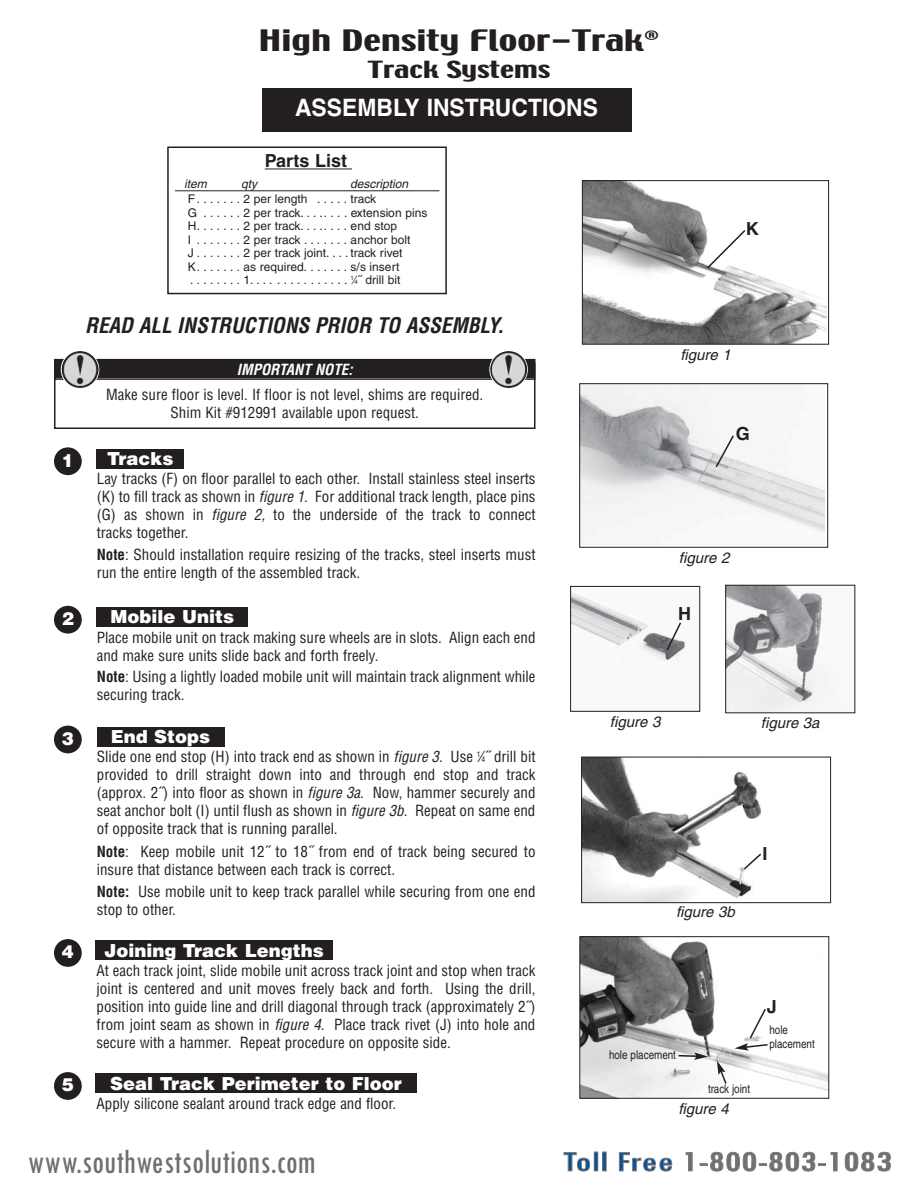
<style>
.page{position:relative;width:918px;height:1188px;background:#fff}
.page>*{position:absolute;margin:0;border:0;box-sizing:border-box;transform-origin:0 0}
.t1{font:condensed 36px "Tw Cen";color:#6f6f6f;scale:.92 1}
.t2{font:26.25px "Techno";color:#231f20;scale:1.51 1}
.t3{font:700 24px "Helvetica";color:#fff;scale:.95 1}
.t4{font:italic 700 condensed 21px "Helvetica";color:#231f20}
.t5{font:21px "Techno";color:#231f20;scale:1.51 1}
.t6{font:900 18px "Helvetica";color:#fff}
.t7{font:700 18px "Helvetica";color:#231f20}
.t8{font:condensed 15px/18px "Helvetica";color:#231f20}
.t9{font:italic 15px "Helvetica";color:#231f20}
.t10{font:700 condensed 15px "Helvetica";color:#fff}
.t11{font:12px/13.5px "Helvetica";color:#231f20}
.t12{font:condensed 12px/14.1px "Helvetica";color:#231f20}
.t13{font:italic 12px "Helvetica";color:#231f20}
.s1{font-size:6px}
.s2{font-style:italic}
.s3{font-weight:700}
.s4{font-size:7.5px}
</style>
<div class="page">
<div style="left:54px;top:363px;width:482px;height:66px;border:2px solid #231f20"></div>
<div style="left:56px;top:360px;width:478px;height:18px;background:#231f20"></div>
<div style="left:54px;top:359px;width:482px;height:21px;border:2px solid #231f20"></div>
<div style="left:167px;top:147px;width:280px;height:147px;border:2px solid #231f20"></div>
<hr style="left:265px;top:169px;width:87px;height:1px;background:#231f20">
<hr style="left:175px;top:190px;width:264px;height:1px;background:#231f20">
<div style="left:54px;top:447px;width:28px;height:28px;background:#231f20;border-radius:50%"></div>
<div style="left:97px;top:449px;width:87px;height:19px;background:#231f20"></div>
<div style="left:54px;top:606px;width:28px;height:28px;background:#231f20;border-radius:50%"></div>
<div style="left:97px;top:607px;width:151px;height:20px;background:#231f20"></div>
<div style="left:54px;top:726px;width:28px;height:27px;background:#231f20;border-radius:50%"></div>
<div style="left:97px;top:727px;width:127px;height:20px;background:#231f20"></div>
<div style="left:54px;top:939px;width:28px;height:28px;background:#231f20;border-radius:50%"></div>
<div style="left:95px;top:941px;width:238px;height:19px;background:#231f20"></div>
<div style="left:54px;top:1072px;width:28px;height:28px;background:#231f20;border-radius:50%"></div>
<div style="left:95px;top:1074px;width:322px;height:19px;background:#231f20"></div>
<img style="left:581px;top:385px;width:243px;height:149px">
<div style="left:579px;top:383px;width:249px;height:165px;border:1px solid #231f20"></div>
<img style="left:583px;top:759px;width:179px;height:142px">
<div style="left:581px;top:757px;width:250px;height:146px;border:1px solid #231f20"></div>
<img style="left:584px;top:182px;width:242px;height:161px">
<div style="left:582px;top:180px;width:247px;height:165px;border:1px solid #231f20"></div>
<img style="left:581px;top:938px;width:246px;height:159px">
<div style="left:579px;top:936px;width:250px;height:163px;border:1px solid #231f20"></div>
<img style="left:572px;top:592px;width:114px;height:70px">
<div style="left:570px;top:586px;width:130px;height:126px;border:1px solid #231f20"></div>
<img style="left:727px;top:587px;width:103px;height:124px">
<div style="left:725px;top:585px;width:130px;height:128px;border:1px solid #231f20"></div>
<div style="left:262px;top:88px;width:370px;height:44px;background:#231f20"></div>
<svg style="left:714px;top:434px;width:21px;height:35px"></svg>
<svg style="left:665px;top:621px;width:18px;height:31px"></svg>
<svg style="left:742px;top:852px;width:20px;height:19px"></svg>
<svg style="left:717px;top:1061px;width:11px;height:25px"></svg>
<svg style="left:677px;top:1052px;width:31px;height:8px"></svg>
<svg style="left:735px;top:1007px;width:34px;height:44px"></svg>
<svg style="left:706px;top:228px;width:41px;height:42px"></svg>
<svg style="left:61px;top:350px;width:38px;height:39px"></svg>
<img style="left:67px;top:351px;width:32px;height:37px">
<svg style="left:489px;top:350px;width:39px;height:39px"></svg>
<img style="left:495px;top:351px;width:32px;height:37px">
<svg style="left:564px;top:1152px;width:26px;height:19px"></svg>
<div style="left:594px;top:1152px;width:4px;height:19px;border:1px solid #79787a"></div>
<div style="left:602px;top:1152px;width:4px;height:19px;border:1px solid #79787a"></div>
<svg style="left:619px;top:1152px;width:53px;height:19px"></svg>
<svg style="left:686px;top:1152px;width:7px;height:19px"></svg>
<svg style="left:700px;top:1152px;width:137px;height:19px"></svg>
<svg style="left:845px;top:1152px;width:46px;height:19px"></svg>
<h2 class="t2" style="left:259px;top:26px;width:267px">High Density Floor-Trak<sup>®</sup></h2>
<h3 class="t5" style="left:368px;top:58px;width:122px">Track Systems</h3>
<h3 class="t3" style="left:295px;top:99px;width:320px">ASSEMBLY INSTRUCTIONS</h3>
<p class="t7" style="left:265px;top:154px;width:84px">Parts List</p>
<p class="t11" style="left:188px;top:193px;width:241px">F.......2perlength .....track<br>G . . . . . . 2 per track. . . .. . . . extension pins H.......2pertrack........endstop<br>I .......2pertrack.......anchorbolt<br>J . . . . . . . 2 per track joint. . . . track rivet<br>K. . . . . . . as required. . . . . . . s/s insert ........1.... ........... <sup>1</sup>⁄<span class="s1">4</span>˝drillbit</p>
<p class="t13" style="left:184px;top:179px;width:24px">item</p>
<p class="t13" style="left:241px;top:179px;width:18px">qty</p>
<p class="t13" style="left:350px;top:179px;width:60px">description</p>
<h3 class="t4" style="left:85px;top:317px;width:421px">READ ALL INSTRUCTIONS PRIOR TO ASSEMBLY.</h3>
<p class="t10" style="left:237px;top:371px;width:117px">IMPORTANT NOTE:</p>
<p class="t8" style="left:106px;top:387px;width:379px;text-align:center">Make sure floor is level. If floor is not level, shims are required.<br>Shim Kit #912991 available upon request.</p>
<p class="t6" style="left:62px;top:454px;width:14px">1</p>
<p class="t6" style="left:107px;top:452px;width:68px">Tracks</p>
<p class="t8" style="left:97px;top:471px;width:440px;text-align:justify">Lay tracks (F) on floor parallel to each other. Install stainless steel inserts (K) to fill track as shown in <span class="s2">figure 1</span>. For additional track length, place pins (G) as shown in <span class="s2">figure 2,</span> to the underside of the track to connect tracks together.</p>
<p class="t8" style="left:97px;top:547px;width:440px"><span class="s3">Note</span>: Should installation require resizing of the tracks, steel inserts must run the entire length of the assembled track.</p>
<p class="t6" style="left:62px;top:612px;width:14px">2</p>
<p class="t6" style="left:111px;top:610px;width:125px">Mobile Units</p>
<p class="t8" style="left:97px;top:629px;width:440px">Place mobile unit on track making sure wheels are in slots. Align each end and make sure units slide back and forth freely.</p>
<p class="t8" style="left:97px;top:669px;width:440px"><span class="s3">Note</span>: Using a lightly loaded mobile unit will maintain track alignment while securing track.</p>
<p class="t6" style="left:62px;top:732px;width:14px">3</p>
<p class="t6" style="left:111px;top:730px;width:101px">End Stops</p>
<p class="t8" style="left:97px;top:749px;width:440px;text-align:justify">Slide one end stop (H) into track end as shown in <span class="s2">figure 3</span>. Use <sup>1</sup>⁄<span class="s4">4</span>˝ drill bit provided to drill straight down into and through end stop and track (approx. 2˝) into floor as shown in <span class="s2">figure 3a</span>. Now, hammer securely and seat anchor bolt (I) until flush as shown in <span class="s2">figure 3b</span>. Repeat on same end of opposite track that is running parallel.</p>
<p class="t8" style="left:97px;top:843px;width:440px"><span class="s3">Note</span>: Keep mobile unit 12˝ to 18˝ from end of track being secured to insure that distance between each track is correct.</p>
<p class="t8" style="left:97px;top:884px;width:440px"><span class="s3">Note:</span> Use mobile unit to keep track parallel while securing from one end stop to other.</p>
<p class="t6" style="left:62px;top:945px;width:14px">4</p>
<p class="t6" style="left:104px;top:944px;width:221px">Joining Track Lengths</p>
<p class="t8" style="left:97px;top:963px;width:441px;text-align:justify">At each track joint, slide mobile unit across track joint and stop when track joint is centered and unit moves freely back and forth. Using the drill, position into guide line and drill diagonal through track (approximately 2˝) from joint seam as shown in <span class="s2">figure 4</span>. Place track rivet (J) into hole and secure with a hammer. Repeat procedure on opposite side.</p>
<p class="t6" style="left:62px;top:1078px;width:14px">5</p>
<p class="t6" style="left:110px;top:1077px;width:293px">Seal Track Perimeter to Floor</p>
<p class="t8" style="left:97px;top:1096px;width:301px">Apply silicone sealant around track edge and floor.</p>
<h1 class="t1" style="left:27px;top:1140px;width:315px">www.southwestsolutions.com</h1>
<p class="t7" style="left:746px;top:222px;width:14px">K</p>
<p class="t9" style="left:680px;top:349px;width:52px">figure 1</p>
<p class="t7" style="left:736px;top:427px;width:16px">G</p>
<p class="t9" style="left:679px;top:552px;width:52px">figure 2</p>
<p class="t7" style="left:678px;top:607px;width:14px">H</p>
<p class="t9" style="left:610px;top:716px;width:52px">figure 3</p>
<p class="t9" style="left:761px;top:718px;width:60px">figure 3a</p>
<p class="t9" style="left:676px;top:907px;width:60px">figure 3b</p>
<p class="t7" style="left:763px;top:847px;width:7px">I</p>
<p class="t12" style="left:609px;top:1049px;width:69px">hole placement</p>
<p class="t12" style="left:708px;top:1083px;width:44px">track joint</p>
<p class="t9" style="left:678px;top:1103px;width:52px">figure 4</p>
<p class="t7" style="left:767px;top:1000px;width:12px">J</p>
<p class="t12" style="left:769px;top:1024px;width:47px">hole placement</p>
</div>
